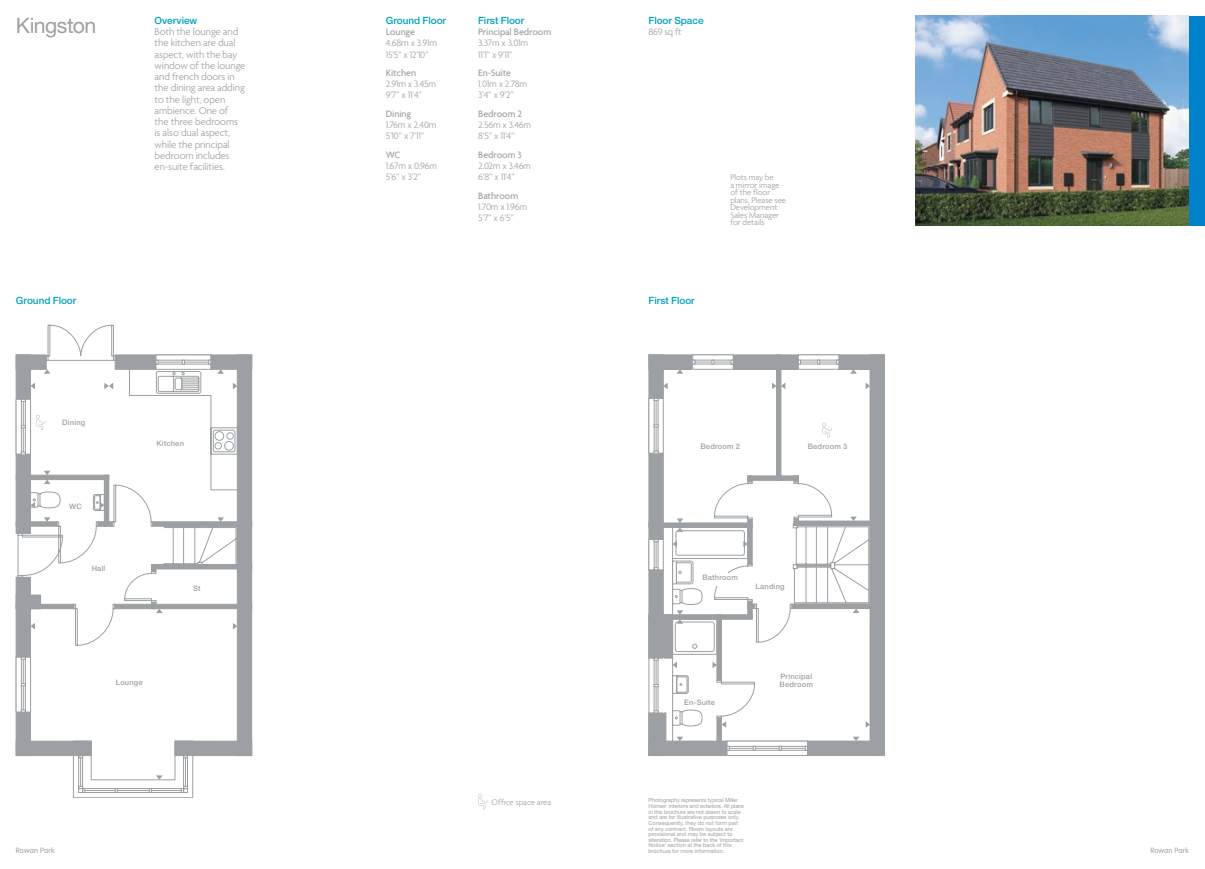
<style>
.page{position:relative;width:1205px;height:869px;background:#fff}
.page>*{position:absolute;margin:0;border:0;box-sizing:border-box;transform-origin:0 0}
.t1{font:21.25px "Helvetica Neue";letter-spacing:-.025em;color:#9da0a2}
.t2{font:300 10.62px/11.2px "Agenda";letter-spacing:-.01em;color:#9da0a2}
.t3{font:300 10px/11.2px "Agenda";letter-spacing:-.025em;color:#9da0a2}
.t4{font:500 10px "Agenda";letter-spacing:-.005em;color:#9da0a2}
.t5{font:500 10px "Helvetica Neue";letter-spacing:-.005em;color:#00a1be}
.t6{font:300 8.75px/7.5px "Agenda";letter-spacing:-.005em;color:#9da0a2}
.t7{font:500 7.5px/8px "Helvetica Neue";letter-spacing:.025em;color:#9da0a2}
.t8{font:300 7.5px "VAG Rounded";letter-spacing:.02em;color:#9da0a2}
.t9{font:5.62px/5.6px "Helvetica Neue";letter-spacing:-.005em;color:#9da0a2}
</style>
<div class="page">
<img style="left:915px;top:16px;width:274px;height:209px">
<svg style="left:478px;top:794px;width:10px;height:14px"></svg>
<div style="left:649px;top:355px;width:235px;height:14px;background:#9da0a2"></div>
<div style="left:649px;top:354px;width:235px;height:15px;border:1px solid #9da0a2"></div>
<div style="left:649px;top:354px;width:14px;height:304px;background:#9da0a2"></div>
<div style="left:870px;top:355px;width:14px;height:400px;background:#9da0a2"></div>
<div style="left:649px;top:712px;width:17px;height:43px;background:#9da0a2"></div>
<svg style="left:747px;top:475px;width:47px;height:5px"></svg>
<svg style="left:794px;top:475px;width:4px;height:6px"></svg>
<div style="left:776px;top:355px;width:5px;height:125px;background:#9da0a2"></div>
<svg style="left:648px;top:539px;width:2px;height:31px"></svg>
<svg style="left:648px;top:398px;width:16px;height:55px"></svg>
<svg style="left:648px;top:657px;width:2px;height:56px"></svg>
<svg style="left:692px;top:354px;width:41px;height:15px"></svg>
<svg style="left:798px;top:354px;width:41px;height:15px"></svg>
<svg style="left:650px;top:481px;width:220px;height:275px"></svg>
<svg style="left:865px;top:382px;width:5px;height:7px"></svg>
<svg style="left:850px;top:369px;width:7px;height:4px"></svg>
<svg style="left:850px;top:516px;width:7px;height:5px"></svg>
<svg style="left:772px;top:382px;width:13px;height:7px"></svg>
<svg style="left:663px;top:382px;width:5px;height:7px"></svg>
<svg style="left:676px;top:369px;width:7px;height:4px"></svg>
<svg style="left:743px;top:540px;width:5px;height:7px"></svg>
<svg style="left:672px;top:540px;width:5px;height:7px"></svg>
<svg style="left:676px;top:518px;width:7px;height:13px"></svg>
<svg style="left:712px;top:661px;width:5px;height:7px"></svg>
<svg style="left:672px;top:661px;width:5px;height:7px"></svg>
<svg style="left:676px;top:736px;width:7px;height:4px"></svg>
<svg style="left:676px;top:610px;width:7px;height:13px"></svg>
<svg style="left:722px;top:720px;width:4px;height:7px"></svg>
<svg style="left:865px;top:720px;width:5px;height:7px"></svg>
<svg style="left:853px;top:736px;width:6px;height:4px"></svg>
<svg style="left:853px;top:608px;width:6px;height:4px"></svg>
<div style="left:697px;top:571px;width:31px;height:14px;background:#fff"></div>
<svg style="left:822px;top:422px;width:10px;height:15px"></svg>
<div style="left:16px;top:577px;width:15px;height:178px;background:#9da0a2"></div>
<div style="left:16px;top:354px;width:15px;height:179px;background:#9da0a2"></div>
<div style="left:237px;top:354px;width:15px;height:401px;background:#9da0a2"></div>
<svg style="left:16px;top:656px;width:2px;height:56px"></svg>
<svg style="left:18px;top:324px;width:220px;height:473px"></svg>
<svg style="left:233px;top:382px;width:4px;height:7px"></svg>
<svg style="left:217px;top:369px;width:7px;height:4px"></svg>
<svg style="left:217px;top:517px;width:7px;height:4px"></svg>
<svg style="left:104px;top:382px;width:9px;height:7px"></svg>
<svg style="left:31px;top:382px;width:4px;height:7px"></svg>
<svg style="left:44px;top:369px;width:6px;height:4px"></svg>
<svg style="left:31px;top:622px;width:4px;height:7px"></svg>
<svg style="left:233px;top:622px;width:4px;height:7px"></svg>
<svg style="left:151px;top:602px;width:12px;height:11px"></svg>
<svg style="left:156px;top:775px;width:7px;height:4px"></svg>
<svg style="left:100px;top:501px;width:4px;height:7px"></svg>
<svg style="left:31px;top:501px;width:4px;height:7px"></svg>
<svg style="left:44px;top:517px;width:6px;height:4px"></svg>
<svg style="left:44px;top:470px;width:6px;height:14px"></svg>
<svg style="left:16px;top:399px;width:30px;height:55px"></svg>
<div style="left:1189px;top:16px;width:16px;height:209px;background:#0081c9"></div>
<h1 class="t1" style="left:16px;top:12px;width:82px">Kingston</h1>
<h3 class="t5" style="left:155px;top:14px;width:44px">Overview</h3>
<p class="t2" style="left:155px;top:26px;width:92px">Both the lounge and the kitchen are dual aspect, with the bay window of the lounge and french doors in the dining area adding to the light, open ambience. One of<br>the three bedrooms is also dual aspect, while the principal bedroom includes en-suite facilities.</p>
<h3 class="t5" style="left:386px;top:14px;width:62px">Ground Floor</h3>
<h3 class="t4" style="left:386px;top:26px;width:31px">Lounge</h3>
<h3 class="t3" style="left:386px;top:37px;width:53px">4.68m x 3.91m<br>15’5” x 12’10”</h3>
<h3 class="t4" style="left:386px;top:67px;width:32px">Kitchen</h3>
<h3 class="t3" style="left:386px;top:78px;width:52px">2.91m x 3.45m<br>9’7” x 11’4”</h3>
<h3 class="t4" style="left:386px;top:107px;width:27px">Dining</h3>
<h3 class="t3" style="left:386px;top:119px;width:52px">1.76m x 2.40m<br>5’10” x 7’11”</h3>
<h3 class="t4" style="left:386px;top:148px;width:16px">WC</h3>
<h3 class="t3" style="left:386px;top:160px;width:53px">1.67m x 0.96m<br>5’6” x 3’2”</h3>
<h3 class="t5" style="left:478px;top:14px;width:48px">First Floor</h3>
<h3 class="t4" style="left:478px;top:26px;width:75px">Principal Bedroom</h3>
<h3 class="t3" style="left:478px;top:37px;width:52px">3.37m x 3.01m<br>11’1” x 9’11”</h3>
<h3 class="t4" style="left:478px;top:67px;width:34px">En-Suite</h3>
<h3 class="t3" style="left:478px;top:78px;width:50px">1.01m x 2.78m<br>3’4” x 9’2”</h3>
<h3 class="t4" style="left:478px;top:107px;width:45px">Bedroom 2</h3>
<h3 class="t3" style="left:478px;top:119px;width:55px">2.56m x 3.46m<br>8’5” x 11’4”</h3>
<h3 class="t4" style="left:478px;top:148px;width:45px">Bedroom 3</h3>
<h3 class="t3" style="left:478px;top:160px;width:54px">2.02m x 3.46m<br>6’8” x 11’4”</h3>
<h3 class="t4" style="left:478px;top:189px;width:42px">Bathroom</h3>
<h3 class="t3" style="left:478px;top:201px;width:51px">1.70m x 1.96m<br>5’7” x 6’5”</h3>
<h3 class="t5" style="left:648px;top:14px;width:56px">Floor Space</h3>
<h3 class="t3" style="left:648px;top:26px;width:35px">869 sq ft</h3>
<h3 class="t6" style="left:730px;top:173px;width:57px">Plots may be<br>a mirror image of the floor plans. Please see<br>Development<br>Sales Manager for details</h3>
<h3 class="t5" style="left:16px;top:294px;width:62px">Ground Floor</h3>
<h3 class="t5" style="left:648px;top:294px;width:48px">First Floor</h3>
<h3 class="t7" style="left:62px;top:418px;width:25px">Dining</h3>
<h3 class="t7" style="left:69px;top:501px;width:14px">WC</h3>
<h3 class="t7" style="left:92px;top:563px;width:15px">Hall</h3>
<h3 class="t7" style="left:156px;top:438px;width:29px">Kitchen</h3>
<h3 class="t7" style="left:193px;top:583px;width:9px">St</h3>
<h3 class="t7" style="left:116px;top:677px;width:28px">Lounge</h3>
<h3 class="t7" style="left:700px;top:442px;width:41px">Bedroom 2</h3>
<h3 class="t7" style="left:808px;top:441px;width:41px">Bedroom 3</h3>
<h3 class="t7" style="left:702px;top:573px;width:37px">Bathroom</h3>
<h3 class="t7" style="left:755px;top:581px;width:31px">Landing</h3>
<h3 class="t7" style="left:684px;top:697px;width:32px">En-Suite</h3>
<h3 class="t7" style="left:779px;top:671px;width:35px">Principal<br>Bedroom</h3>
<p class="t9" style="left:648px;top:797px;width:97px">Photography represents typical Miller Homes’ interiors and exteriors. All plans in this brochure are not drawn to scale and are for illustrative purposes only.<br>Consequently, they do not form part of any contract. Room layouts are provisional and may be subject to alteration. Please refer to the ‘Important Notice’ section at the back of this brochure for more information.</p>
<h3 class="t6" style="left:491px;top:798px;width:61px">Office space area</h3>
<h3 class="t8" style="left:16px;top:845px;width:40px">Rowan Park</h3>
<h3 class="t8" style="left:1150px;top:845px;width:40px">Rowan Park</h3>
</div>
